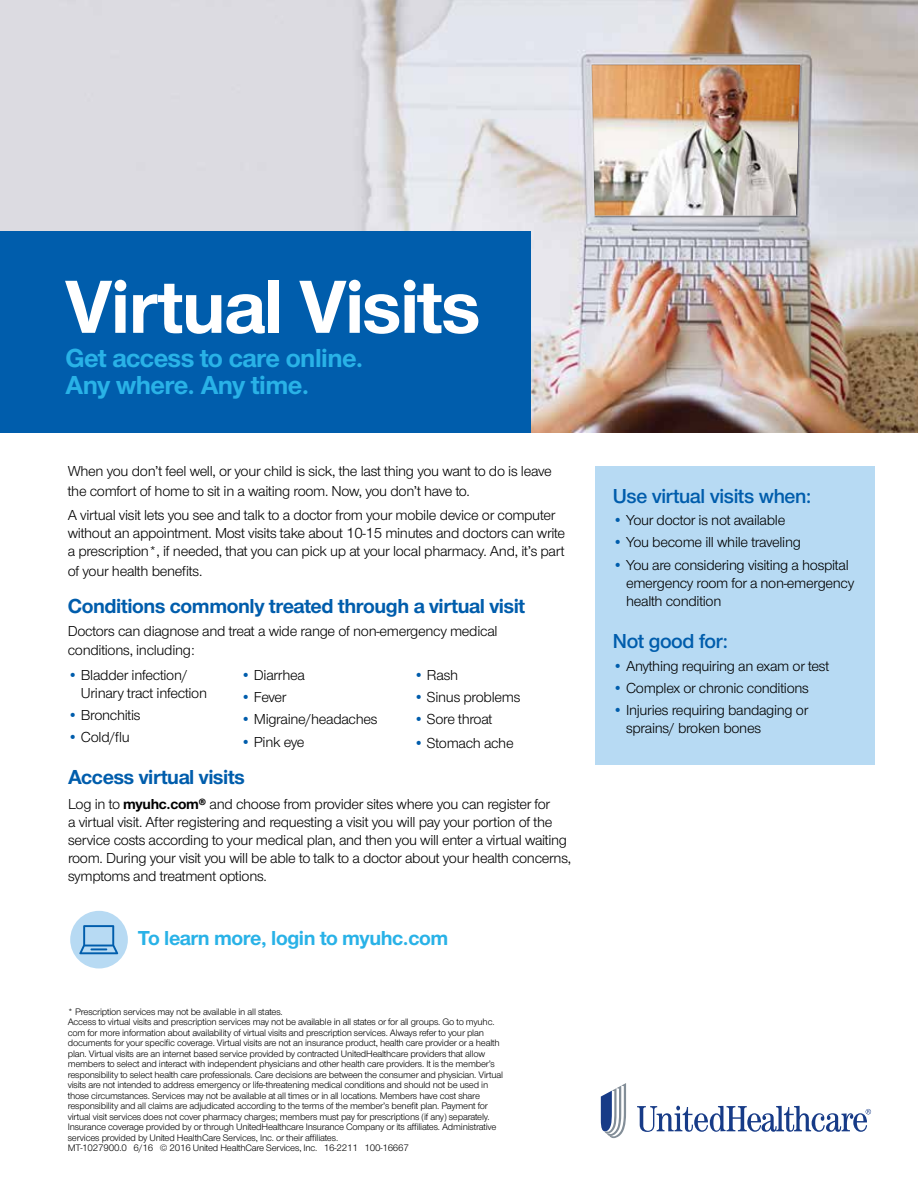
<style>
.page{position:relative;width:918px;height:1188px;background:#fff}
.page>*{position:absolute;margin:0;border:0;box-sizing:border-box;transform-origin:0 0}
.t1{font:700 78px "UHC Sans";letter-spacing:-.02em;color:#fff}
.t2{font:700 27px/27px "UHC Sans";letter-spacing:-.02em;color:#29b2e7}
.t3{font:700 21px "UHC Sans";letter-spacing:-.02em;color:#005dac}
.t4{font:600 21px "UHC Sans";letter-spacing:-.02em;color:#005dac}
.t5{font:700 21px "UHC Sans";letter-spacing:-.02em;color:#29b2e7}
.t6{font:15px/18px "UHC Sans";letter-spacing:-.02em;color:#000}
.t7{font:9.75px/10.5px "UHC Sans";letter-spacing:-.02em;color:#000}
.s1{color:#005dac}
.s2{font-weight:700}
</style>
<div class="page">
<img style="left:0;top:0;width:918px;height:432px">
<div style="left:0;top:231px;width:530px;height:201px;background:#005dac"></div>
<div style="left:590px;top:62px;width:211px;height:154px;background:#000;opacity:.75"></div>
<svg style="left:637px;top:1106px;width:234px;height:26px"></svg>
<svg style="left:601px;top:1083px;width:25px;height:55px"></svg>
<div style="left:595px;top:467px;width:280px;height:298px;background:#b7daf3"></div>
<div style="left:70px;top:911px;width:58px;height:57px;background:#b7daf3;border-radius:50%"></div>
<svg style="left:79px;top:925px;width:39px;height:29px"></svg>
<h1 class="t1" style="left:65px;top:254px;width:417px">Virtual Visits</h1>
<h2 class="t2" style="left:66px;top:344px;width:299px">Get access to care online.<br>Any where. Any time.</h2>
<h3 class="t6" style="left:68px;top:461px;width:485px;line-height:19.5px">When you don’t feel well, or your child is sick, the last thing you want to do is leave the comfort of home to sit in a waiting room. Now, you don’t have to.</h3>
<p class="t6" style="left:68px;top:506px;width:499px">A virtual visit lets you see and talk to a doctor from your mobile device or computer without an appointment. Most visits take about 10-15 minutes and doctors can write a prescription*, if needed, that you can pick up at your local pharmacy. And, it’s part</p>
<h3 class="t6" style="left:68px;top:561px;width:136px">of your health benefits.</h3>
<h3 class="t3" style="left:68px;top:592px;width:459px">Conditions commonly treated through a virtual visit</h3>
<h3 class="t6" style="left:68px;top:620px;width:431px;line-height:19.5px">Doctors can diagnose and treat a wide range of non-emergency medical conditions, including:</h3>
<h3 class="t6" style="left:81px;top:665px;width:128px;text-indent:-13px"><span class="s1">•</span> Bladder infection/<br>Urinary tract infection</h3>
<h3 class="t6" style="left:68px;top:706px;width:74px"><span class="s1">•</span> Bronchitis</h3>
<h3 class="t6" style="left:68px;top:728px;width:64px"><span class="s1">•</span> Cold/flu</h3>
<h3 class="t6" style="left:241px;top:665px;width:66px"><span class="s1">•</span> Diarrhea</h3>
<h3 class="t6" style="left:241px;top:688px;width:47px"><span class="s1">•</span> Fever</h3>
<h3 class="t6" style="left:241px;top:710px;width:138px"><span class="s1">•</span> Migraine/headaches</h3>
<h3 class="t6" style="left:241px;top:732px;width:65px"><span class="s1">•</span> Pink eye</h3>
<h3 class="t6" style="left:414px;top:665px;width:46px"><span class="s1">•</span> Rash</h3>
<h3 class="t6" style="left:414px;top:688px;width:108px"><span class="s1">•</span> Sinus problems</h3>
<h3 class="t6" style="left:414px;top:710px;width:80px"><span class="s1">•</span> Sore throat</h3>
<h3 class="t6" style="left:414px;top:734px;width:101px"><span class="s1">•</span> Stomach ache</h3>
<h3 class="t3" style="left:68px;top:763px;width:178px">Access virtual visits</h3>
<p class="t6" style="left:68px;top:795px;width:505px">Log in to <span class="s2">myuhc.com®</span> and choose from provider sites where you can register for<br>a virtual visit. After registering and requesting a visit you will pay your portion of the service costs according to your medical plan, and then you will enter a virtual waiting room. During your visit you will be able to talk to a doctor about your health concerns, symptoms and treatment options.</p>
<h3 class="t5" style="left:138px;top:923px;width:312px">To learn more, login to myuhc.com</h3>
<p class="t7" style="left:68px;top:1006px;width:437px">* Prescription services may not be available in all states.<br>Access to virtual visits and prescription services may not be available in all states or for all groups. Go to myuhc. com for more information about availability of virtual visits and prescription services. Always refer to your plan documents for your specific coverage. Virtual visits are not an insurance product, health care provider or a health plan. Virtual visits are an internet based service provided by contracted UnitedHealthcare providers that allow members to select and interact with independent physicians and other health care providers. It is the member’s responsibility to select health care professionals. Care decisions are between the consumer and physician. Virtual visits are not intended to address emergency or life-threatening medical conditions and should not be used in those circumstances. Services may not be available at all times or in all locations. Members have cost share responsibility and all claims are adjudicated according to the terms of the member’s benefit plan. Payment for virtual visit services does not cover pharmacy charges; members must pay for prescriptions (if any) separately.<br>Insurance coverage provided by or through UnitedHealthcare Insurance Company or its affiliates. Administrative services provided by United HealthCare Services, Inc. or their affiliates.<br>MT-1027900.0 6/16 © 2016 United HealthCare Services, Inc. 16-2211 100-16667</p>
<h3 class="t4" style="left:613px;top:482px;width:200px">Use virtual visits when:</h3>
<h3 class="t6" style="left:613px;top:511px;width:174px"><span class="s1">•</span> Your doctor is not available</h3>
<h3 class="t6" style="left:613px;top:533px;width:189px"><span class="s1">•</span> You become ill while traveling</h3>
<h3 class="t6" style="left:626px;top:555px;width:230px;text-indent:-13px"><span class="s1">•</span> You are considering visiting a hospital emergency room for a non-emergency health condition</h3>
<h3 class="t4" style="left:613px;top:628px;width:116px">Not good for:</h3>
<h3 class="t6" style="left:613px;top:656px;width:218px"><span class="s1">•</span> Anything requiring an exam or test</h3>
<h3 class="t6" style="left:613px;top:679px;width:198px"><span class="s1">•</span> Complex or chronic conditions</h3>
<h3 class="t6" style="left:626px;top:701px;width:184px;text-indent:-13px"><span class="s1">•</span> Injuries requiring bandaging or sprains/ broken bones</h3>
</div>
